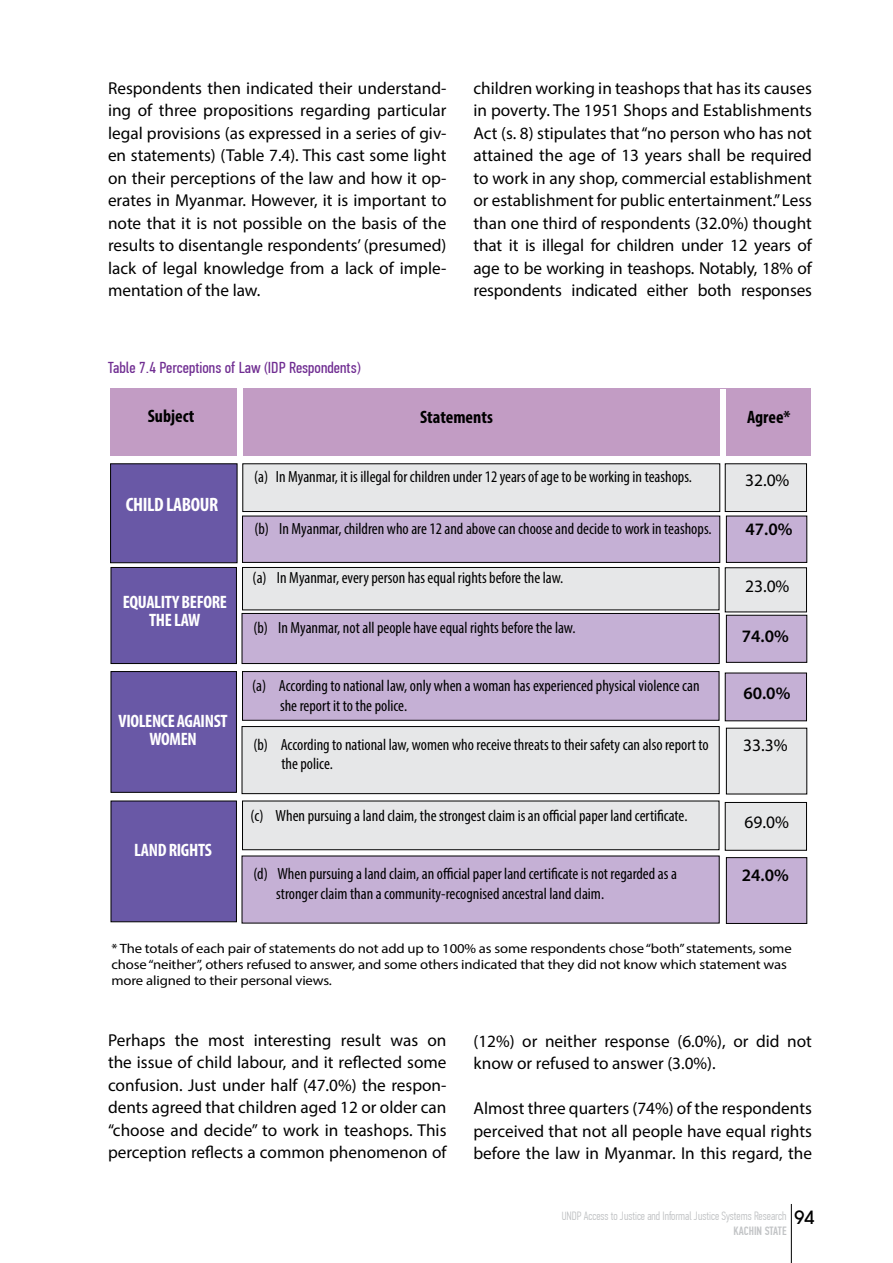
<style>
.page{position:relative;width:893px;height:1263px;background:#fff}
.page>*{position:absolute;margin:0;border:0;box-sizing:border-box;transform-origin:0 0}
.t1{font:700 condensed 19.5px "Myriad Pro";letter-spacing:-.02em;color:#fff}
.t2{font:500 18.15px "Avant Garde";color:#000}
.t3{font:700 condensed 18px/18px "Myriad Pro";letter-spacing:-.02em;color:#fff;text-align:center}
.t4{font:700 condensed 18px "Myriad Pro";color:#000}
.t5{font:17.55px "Myriad Pro";color:#000}
.t6{font:600 17.55px "Myriad Pro";color:#000}
.t7{font:17.25px/22.5px "Myriad Pro";color:#000;text-align:justify}
.t8{font:condensed 16.2px/19.5px "Myriad Pro";color:#000}
.t9{font:15.75px "PF Din Text Comp Pro";color:#6f2c91;scale:1.11 1}
.t10{font:13.5px/16.2px "Myriad Pro";letter-spacing:-.01em;color:#000;scale:1.09 1}
.t11{font:300 12px "PF Din Text Comp Pro";color:#c0c2c4}
.t12{font:500 12px "PF Din Text Comp Pro";color:#c2c4c6}
</style>
<div class="page">
<hr style="left:791px;top:1204px;width:1px;height:59px;background:#000">
<div style="left:110px;top:389px;width:701px;height:67px;background:#c29cc4"></div>
<div style="left:110px;top:464px;width:127px;height:99px;background:#6958a6;border:1px solid #000"></div>
<div style="left:111px;top:567px;width:126px;height:97px;background:#6958a6;border:1px solid #000"></div>
<div style="left:111px;top:671px;width:126px;height:121px;background:#6958a6;border:1px solid #000"></div>
<div style="left:111px;top:801px;width:126px;height:121px;background:#6958a6;border:1px solid #000"></div>
<div style="left:243px;top:464px;width:477px;height:48px;background:#e6e7e8;border:1px solid #000"></div>
<div style="left:725px;top:464px;width:82px;height:48px;background:#e6e7e8;border:1px solid #000"></div>
<div style="left:725px;top:567px;width:82px;height:45px;background:#e6e7e8"></div>
<div style="left:725px;top:673px;width:82px;height:48px;background:#c5b0d5;border:1px solid #000"></div>
<div style="left:725px;top:802px;width:82px;height:48px;background:#e6e7e8;border:1px solid #000"></div>
<div style="left:242px;top:567px;width:477px;height:43px;background:#e6e7e8;border:1px solid #000"></div>
<div style="left:242px;top:671px;width:477px;height:49px;background:#c5b0d5;border:1px solid #000"></div>
<div style="left:242px;top:801px;width:477px;height:49px;background:#e6e7e8;border:1px solid #000"></div>
<div style="left:242px;top:516px;width:478px;height:47px;background:#c5b0d5;border:1px solid #000"></div>
<div style="left:726px;top:516px;width:81px;height:47px;background:#c5b0d5;border:1px solid #000"></div>
<div style="left:726px;top:615px;width:81px;height:47px;background:#c5b0d5;border:1px solid #000"></div>
<div style="left:726px;top:728px;width:81px;height:66px;background:#e6e7e8"></div>
<div style="left:726px;top:857px;width:81px;height:67px;background:#c5b0d5;border:1px solid #000"></div>
<div style="left:242px;top:613px;width:477px;height:51px;background:#c5b0d5;border:1px solid #000"></div>
<div style="left:242px;top:726px;width:477px;height:68px;background:#e6e7e8;border:1px solid #000"></div>
<div style="left:242px;top:856px;width:477px;height:67px;background:#c5b0d5"></div>
<div style="left:237px;top:380px;width:5px;height:79px;background:#fff"></div>
<div style="left:720px;top:389px;width:5px;height:73px;background:#fff"></div>
<p class="t7" style="left:108px;top:77px;width:340px">Respondents then indicated their understand&shy;ing of three propositions regarding particular legal provisions (as expressed in a series of giv&shy;en statements) (Table 7.4). This cast some light on their perceptions of the law and how it op&shy;erates in Myanmar. However, it is important to note that it is not possible on the basis of the results to disentangle respondents’ (presumed) lack of legal knowledge from a lack of imple&shy;mentation of the law.</p>
<p class="t9" style="left:108px;top:359px;width:229px">Table 7.4 Perceptions of Law (IDP Respondents)</p>
<p class="t7" style="left:473px;top:77px;width:340px">children working in teashops that has its causes in poverty. The 1951 Shops and Establishments Act (s. 8) stipulates that “no person who has not attained the age of 13 years shall be required to work in any shop, commercial establishment or establishment for public entertainment.” Less than one third of respondents (32.0%) thought that it is illegal for children under 12 years of age to be working in teashops. Notably, 18% of respondents indicated either both responses</p>
<p class="t4" style="left:148px;top:405px;width:48px">Subject</p>
<p class="t4" style="left:420px;top:406px;width:74px">Statements</p>
<p class="t4" style="left:747px;top:406px;width:45px">Agree*</p>
<p class="t1" style="left:126px;top:493px;width:94px">CHILD LABOUR</p>
<p class="t3" style="left:123px;top:592px;width:106px">EQUALITY BEFORE<br>THE LAW</p>
<p class="t3" style="left:119px;top:711px;width:110px">VIOLENCE AGAINST<br>WOMEN</p>
<p class="t3" style="left:134px;top:841px;width:79px">LAND RIGHTS</p>
<p class="t8" style="left:254px;top:467px;width:439px">(a) In Myanmar, it is illegal for children under 12 years of age to be working in teashops.</p>
<p class="t8" style="left:254px;top:519px;width:459px">(b) In Myanmar, children who are 12 and above can choose and decide to work in teashops.</p>
<p class="t8" style="left:253px;top:568px;width:312px">(a) In Myanmar, every person has equal rights before the law.</p>
<p class="t8" style="left:253px;top:618px;width:324px">(b) In Myanmar, not all people have equal rights before the law.</p>
<p class="t8" style="left:280px;top:676px;width:421px;text-indent:-28px">(a) According to national law, only when a woman has experienced physical violence can she report it to the police.</p>
<p class="t8" style="left:281px;top:734px;width:429px;text-indent:-28px">(b) According to national law, women who receive threats to their safety can also report to the police.</p>
<p class="t8" style="left:250px;top:806px;width:438px">(c) When pursuing a land claim, the strongest claim is an official paper land certificate.</p>
<p class="t8" style="left:276px;top:864px;width:402px;text-indent:-23px">(d) When pursuing a land claim, an official paper land certificate is not regarded as a stronger claim than a community-recognised ancestral land claim.</p>
<p class="t5" style="left:745px;top:470px;width:46px">32.0%</p>
<p class="t6" style="left:745px;top:517px;width:49px">47.0%</p>
<p class="t5" style="left:745px;top:575px;width:46px">23.0%</p>
<p class="t6" style="left:742px;top:625px;width:49px">74.0%</p>
<p class="t6" style="left:743px;top:681px;width:49px">60.0%</p>
<p class="t5" style="left:743px;top:735px;width:46px">33.3%</p>
<p class="t5" style="left:745px;top:811px;width:46px">69.0%</p>
<p class="t6" style="left:742px;top:864px;width:49px">24.0%</p>
<p class="t10" style="left:111px;top:940px;width:626px">* The totals of each pair of statements do not add up to 100% as some respondents chose “both” statements, some chose “neither”, others refused to answer, and some others indicated that they did not know which statement was more aligned to their personal views.</p>
<p class="t7" style="left:108px;top:1028px;width:340px">Perhaps the most interesting result was on the issue of child labour, and it reflected some confusion. Just under half (47.0%) the respon&shy;dents agreed that children aged 12 or older can “choose and decide” to work in teashops. This perception reflects a common phenomenon of</p>
<p class="t7" style="left:473px;top:1029px;width:340px">(12%) or neither response (6.0%), or did not know or refused to answer (3.0%).</p>
<p class="t7" style="left:473px;top:1097px;width:340px">Almost three quarters (74%) of the respondents perceived that not all people have equal rights before the law in Myanmar. In this regard, the</p>
<p class="t11" style="left:562px;top:1209px;width:226px">UNDP Access to Justice and Informal Justice Systems Research</p>
<p class="t12" style="left:734px;top:1223px;width:54px">KACHIN STATE</p>
<p class="t2" style="left:794px;top:1206px;width:22px">94</p>
</div>
